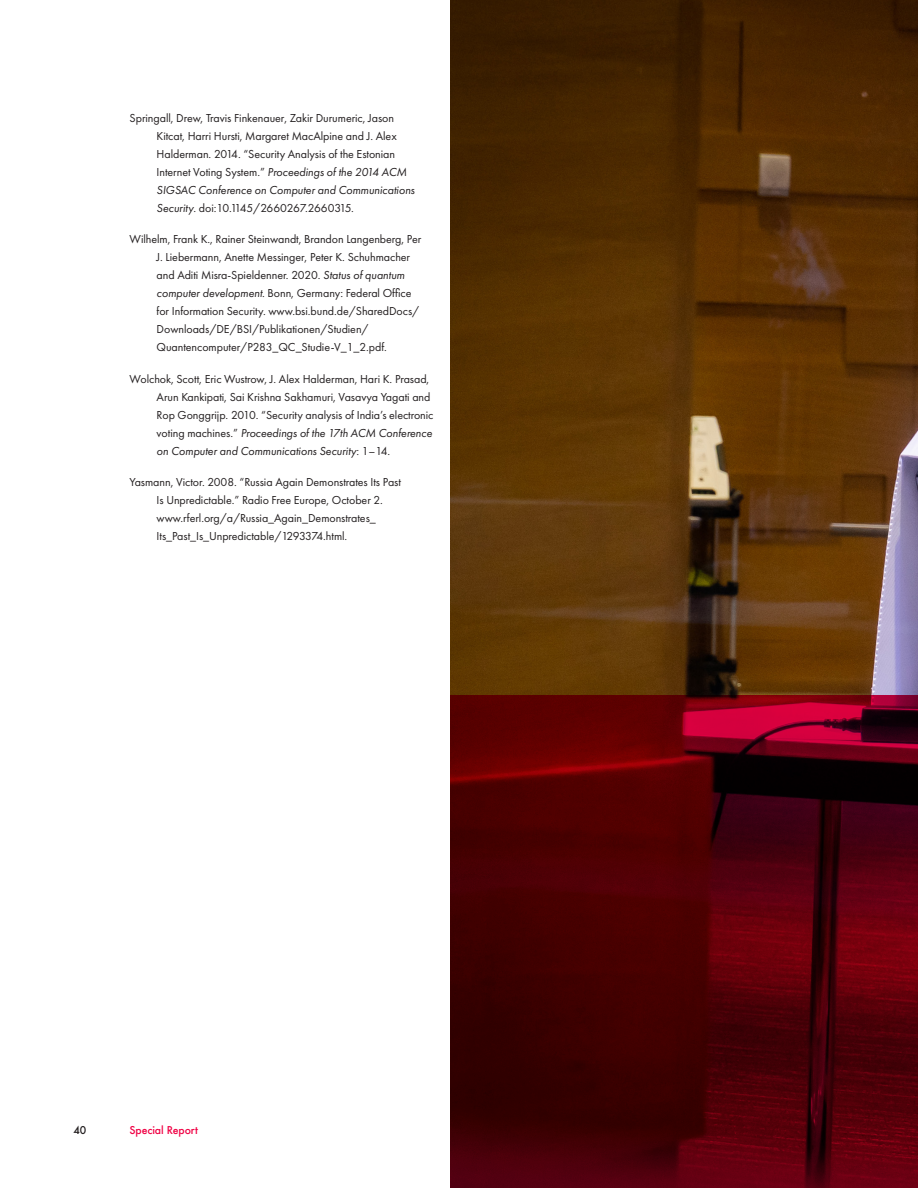
<style>
.page{position:relative;width:918px;height:1188px;background:#fff}
.page>*{position:absolute;margin:0;border:0;box-sizing:border-box;transform-origin:0 0}
.CIGI_Works_Cited_UPD{font:12px/18px "Futura PT";letter-spacing:-.005em;color:#231f20}
.t1{font:500 10.5px "Futura";letter-spacing:-.01em;color:#f00044}
.t2{font:500 10.5px "Futura";color:#231f20}
.s1{font-style:italic}
</style>
<div class="page">
<img style="left:450px;top:0;width:468px;height:696px">
<svg style="left:450px;top:696px;width:468px;height:492px;background:#4d0007"></svg>
<p class="CIGI_Works_Cited_UPD" style="left:157px;top:108px;width:260px;text-indent:-27px">Springall, Drew, Travis Finkenauer, Zakir Durumeric, Jason Kitcat, Harri Hursti, Margaret MacAlpine and J. Alex Halderman. 2014. “Security Analysis of the Estonian Internet Voting System.” <span class="s1">Proceedings of the 2014 ACM SIGSAC Conference on Computer and Communications Security</span>. doi:10.1145/2660267.2660315.</p>
<p class="CIGI_Works_Cited_UPD" style="left:157px;top:230px;width:266px;text-indent:-27px">Wilhelm, Frank K., Rainer Steinwandt, Brandon Langenberg, Per J. Liebermann, Anette Messinger, Peter K. Schuhmacher and Aditi Misra-Spieldenner. 2020. <span class="s1">Status of quantum computer development.</span> Bonn, Germany: Federal Office for Information Security. www.bsi.bund.de/SharedDocs/ Downloads/DE/BSI/Publikationen/Studien/ Quantencomputer/P283_QC_Studie-V_1_2.pdf.</p>
<p class="CIGI_Works_Cited_UPD" style="left:157px;top:369px;width:278px;text-indent:-27px">Wolchok, Scott, Eric Wustrow, J. Alex Halderman, Hari K. Prasad, Arun Kankipati, Sai Krishna Sakhamuri, Vasavya Yagati and Rop Gonggrijp. 2010. “Security analysis of India’s electronic voting machines.” <span class="s1">Proceedings of the 17th ACM Conference on Computer and Communications Security</span>: 1–14.</p>
<p class="CIGI_Works_Cited_UPD" style="left:157px;top:473px;width:246px;text-indent:-27px">Yasmann, Victor. 2008. “Russia Again Demonstrates Its Past Is Unpredictable.” Radio Free Europe, October 2. www.rferl.org/a/Russia_Again_Demonstrates_ Its_Past_Is_Unpredictable/1293374.html.</p>
<p class="t2" style="left:73px;top:1123px;width:14px">40</p>
<p class="t1" style="left:130px;top:1123px;width:70px">Special Report</p>
</div>
